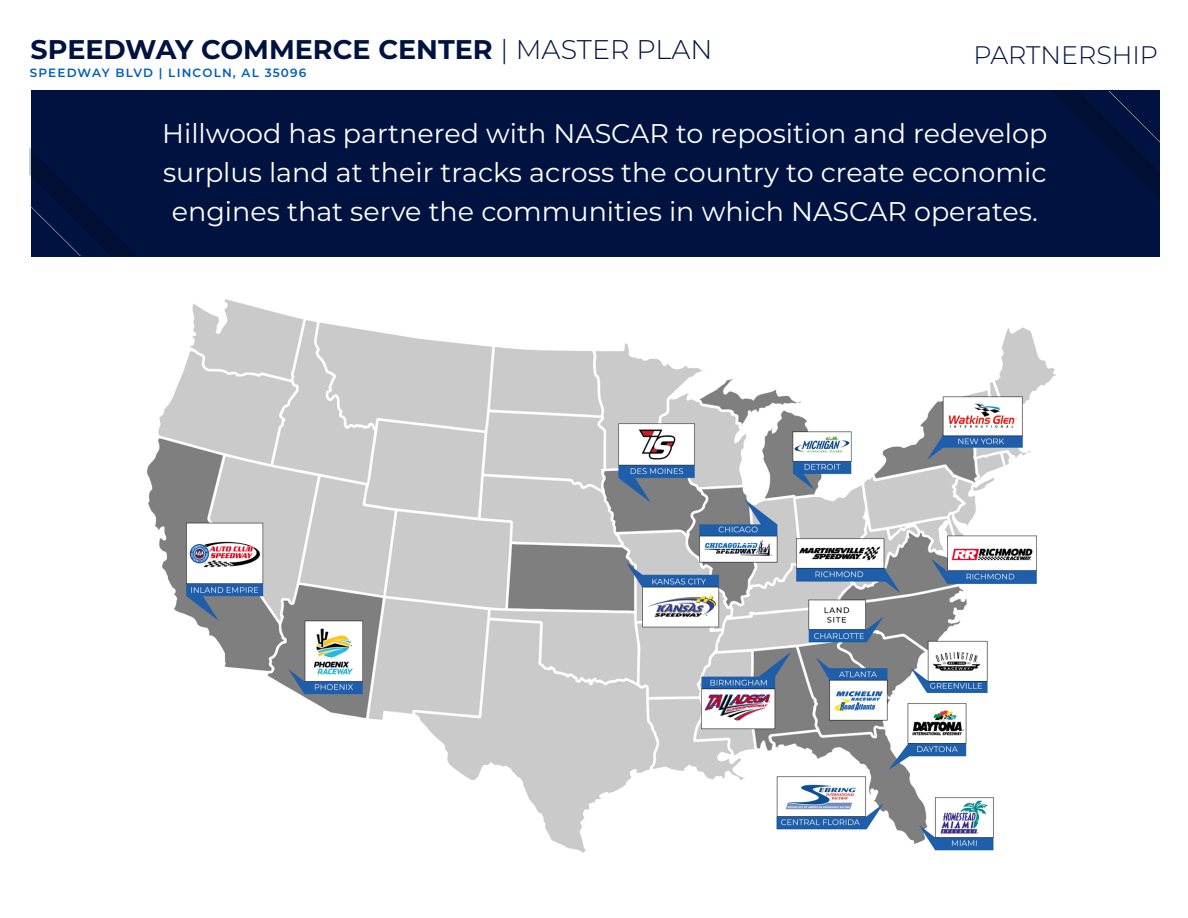
<style>
.page{position:relative;width:1188px;height:918px;background:#fff}
.page>*{position:absolute;margin:0;border:0;box-sizing:border-box;transform-origin:0 0}
.t1{font:27px/39px "Montserrat";color:#fff;text-align:center}
.t2{font:700 27px "Montserrat";color:#001340}
.t3{font:300 25.35px "Montserrat";color:#001340}
.t4{font:600 12px "Montserrat";letter-spacing:.1em;color:#005fb9}
.s1{font-weight:300}
</style>
<div class="page">
<div style="left:31px;top:90px;width:1128px;height:167px;background:#001340"></div>
<img style="left:1052px;top:91px;width:107px;height:107px">
<img style="left:30px;top:148px;width:108px;height:108px">
<img style="left:147px;top:299px;width:909px;height:554px">
<p class="t2" style="left:31px;top:30px;width:683px">SPEEDWAY COMMERCE CENTER <span class="s1">| MASTER PLAN</span></p>
<p class="t3" style="left:973px;top:38px;width:186px">PARTNERSHIP</p>
<p class="t4" style="left:30px;top:64px;width:278px">SPEEDWAY BLVD | LINCOLN, AL 35096</p>
<p class="t1" style="left:162px;top:113px;width:887px">Hillwood has partnered with NASCAR to reposition and redevelop surplus land at their tracks across the country to create economic engines that serve the communities in which NASCAR operates.</p>
</div>
